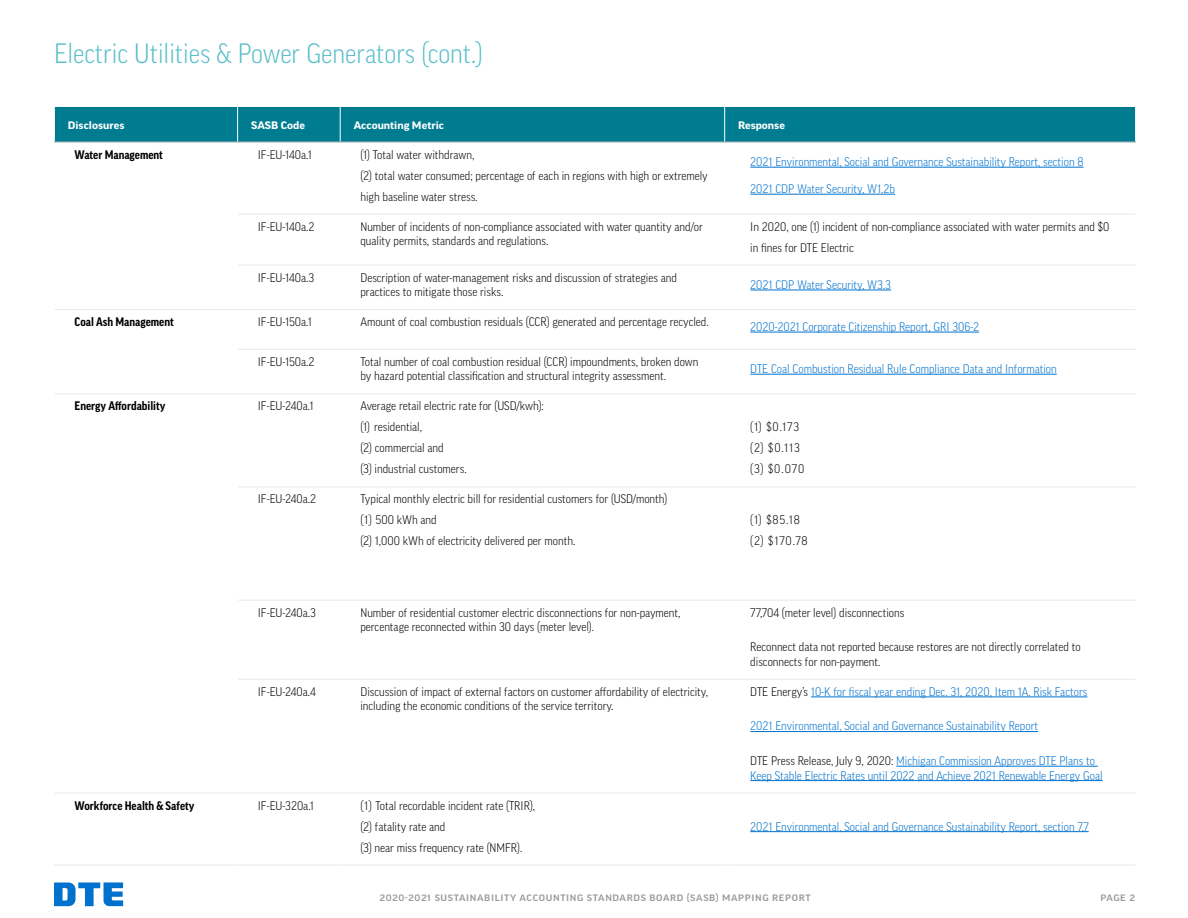
<style>
.page{position:relative;width:1188px;height:918px;background:#fff}
.page>*{position:absolute;margin:0;border:0;box-sizing:border-box;transform-origin:0 0}
.t1{font:300 27px "Good Pro Narr";color:#59bec9}
.t2{font:300 12px/21px "Good Pro Narr";color:#000}
.t3{font:300 12px/14.4px "Good Pro Narr";color:#0072ce}
.t4{font:700 12px "Good Pro Narr";color:#000}
.t5{font:300 12px/21px "Good Pro Narr";letter-spacing:.075em;color:#000}
.t6{font:700 expanded 10.5px "Good Pro";color:#fff}
.t7{font:500 expanded 9px "Good Pro";letter-spacing:.07em;color:#97999b}
.s1{color:#000}
</style>
<div class="page">
<svg style="left:54px;top:882px;width:69px;height:24px"></svg>
<svg style="left:54px;top:106px;width:1082px;height:37px;background:#0d8295"></svg>
<hr style="left:730px;top:142px;width:406px;height:1px;background:#b1b3b3">
<hr style="left:238px;top:214px;width:102px;height:1px;background:#e8e8e8">
<hr style="left:340px;top:214px;width:385px;height:1px;background:#e8e8e8">
<hr style="left:730px;top:214px;width:405px;height:1px;background:#e8e8e8">
<hr style="left:238px;top:265px;width:102px;height:1px;background:#e8e8e8">
<hr style="left:340px;top:265px;width:385px;height:1px;background:#e8e8e8">
<hr style="left:730px;top:265px;width:405px;height:1px;background:#e8e8e8">
<hr style="left:55px;top:309px;width:183px;height:1px;background:#e8e8e8">
<hr style="left:238px;top:309px;width:102px;height:1px;background:#e8e8e8">
<hr style="left:340px;top:309px;width:385px;height:1px;background:#e8e8e8">
<hr style="left:730px;top:309px;width:405px;height:1px;background:#e8e8e8">
<hr style="left:238px;top:349px;width:102px;height:1px;background:#e8e8e8">
<hr style="left:340px;top:349px;width:385px;height:1px;background:#e8e8e8">
<hr style="left:730px;top:349px;width:405px;height:1px;background:#e8e8e8">
<hr style="left:55px;top:393px;width:183px;height:1px;background:#e8e8e8">
<hr style="left:238px;top:393px;width:102px;height:1px;background:#e8e8e8">
<hr style="left:340px;top:393px;width:385px;height:1px;background:#e8e8e8">
<hr style="left:730px;top:393px;width:405px;height:1px;background:#e8e8e8">
<hr style="left:238px;top:486px;width:102px;height:1px;background:#e8e8e8">
<hr style="left:340px;top:486px;width:385px;height:1px;background:#e8e8e8">
<hr style="left:730px;top:486px;width:405px;height:1px;background:#e8e8e8">
<hr style="left:238px;top:600px;width:102px;height:1px;background:#e8e8e8">
<hr style="left:340px;top:600px;width:385px;height:1px;background:#e8e8e8">
<hr style="left:730px;top:600px;width:405px;height:1px;background:#e8e8e8">
<hr style="left:238px;top:679px;width:102px;height:1px;background:#e8e8e8">
<hr style="left:340px;top:679px;width:385px;height:1px;background:#e8e8e8">
<hr style="left:730px;top:679px;width:405px;height:1px;background:#e8e8e8">
<hr style="left:55px;top:793px;width:183px;height:1px;background:#e8e8e8">
<hr style="left:238px;top:793px;width:102px;height:1px;background:#e8e8e8">
<hr style="left:340px;top:793px;width:385px;height:1px;background:#e8e8e8">
<hr style="left:730px;top:793px;width:405px;height:1px;background:#e8e8e8">
<hr style="left:54px;top:865px;width:184px;height:1px;background:#e8e8e8">
<hr style="left:238px;top:865px;width:102px;height:1px;background:#e8e8e8">
<hr style="left:340px;top:865px;width:385px;height:1px;background:#e8e8e8">
<hr style="left:730px;top:865px;width:406px;height:1px;background:#e8e8e8">
<hr style="left:750px;top:167px;width:334px;height:1px;background:#0072ce">
<hr style="left:750px;top:194px;width:145px;height:1px;background:#0072ce">
<hr style="left:750px;top:290px;width:141px;height:1px;background:#0072ce">
<hr style="left:750px;top:332px;width:229px;height:1px;background:#0072ce">
<hr style="left:750px;top:374px;width:307px;height:1px;background:#0072ce">
<hr style="left:811px;top:697px;width:276px;height:1px;background:#0072ce">
<hr style="left:750px;top:731px;width:288px;height:1px;background:#0072ce">
<hr style="left:896px;top:766px;width:202px;height:1px;background:#0072ce">
<hr style="left:750px;top:780px;width:353px;height:1px;background:#0072ce">
<hr style="left:750px;top:831px;width:339px;height:1px;background:#0072ce">
<h1 class="t1" style="left:54px;top:38px;width:430px">Electric Utilities &amp; Power Generators (cont.)</h1>
<p class="t6" style="left:68px;top:119px;width:58px">Disclosures</p>
<p class="t6" style="left:251px;top:119px;width:56px">SASB Code</p>
<p class="t6" style="left:354px;top:119px;width:92px">Accounting Metric</p>
<p class="t6" style="left:738px;top:119px;width:48px">Response</p>
<p class="t4" style="left:75px;top:148px;width:90px">Water Management</p>
<p class="t2" style="left:258px;top:144px;width:55px">IF-EU-140a.1</p>
<p class="t2" style="left:360px;top:144px;width:349px">(1) Total water withdrawn,<br>(2) total water consumed; percentage of each in regions with high or extremely high baseline water stress.</p>
<p class="t3" style="left:750px;top:155px;width:335px">2021 Environmental, Social and Governance Sustainability Report, section 8</p>
<p class="t3" style="left:750px;top:182px;width:146px">2021 CDP Water Security, W1.2b</p>
<p class="t2" style="left:258px;top:216px;width:58px">IF-EU-140a.2</p>
<p class="t2" style="left:360px;top:219px;width:344px;line-height:14.4px">Number of incidents of non-compliance associated with water quantity and/or quality permits, standards and regulations.</p>
<p class="t2" style="left:750px;top:216px;width:360px">In 2020, one (1) incident of non-compliance associated with water permits and $0 in fines for DTE Electric</p>
<p class="t2" style="left:258px;top:267px;width:58px">IF-EU-140a.3</p>
<p class="t2" style="left:360px;top:270px;width:318px;line-height:14.4px">Description of water-management risks and discussion of strategies and practices to mitigate those risks.</p>
<p class="t3" style="left:750px;top:277px;width:142px">2021 CDP Water Security, W3.3</p>
<p class="t4" style="left:75px;top:315px;width:101px">Coal Ash Management</p>
<p class="t2" style="left:258px;top:311px;width:56px">IF-EU-150a.1</p>
<p class="t2" style="left:360px;top:311px;width:350px">Amount of coal combustion residuals (CCR) generated and percentage recycled.</p>
<p class="t3" style="left:750px;top:320px;width:230px">2020-2021 Corporate Citizenship Report, GRI 306-2</p>
<p class="t2" style="left:258px;top:351px;width:58px">IF-EU-150a.2</p>
<p class="t2" style="left:360px;top:354px;width:340px;line-height:14.4px">Total number of coal combustion residual (CCR) impoundments, broken down by hazard potential classification and structural integrity assessment.</p>
<p class="t3" style="left:750px;top:362px;width:308px">DTE Coal Combustion Residual Rule Compliance Data and Information</p>
<p class="t4" style="left:75px;top:399px;width:92px">Energy Affordability</p>
<p class="t2" style="left:258px;top:396px;width:57px">IF-EU-240a.1</p>
<p class="t2" style="left:360px;top:396px;width:185px">Average retail electric rate for (USD/kwh): (1) residential,<br>(2) commercial and<br>(3) industrial customers.</p>
<p class="t5" style="left:750px;top:417px;width:55px">(1) $0.173 (2) $0.113 (3) $0.070</p>
<p class="t2" style="left:258px;top:489px;width:60px">IF-EU-240a.2</p>
<p class="t2" style="left:360px;top:489px;width:308px">Typical monthly electric bill for residential customers for (USD/month) (1) 500 kWh and<br>(2) 1,000 kWh of electricity delivered per month.</p>
<p class="t2" style="left:750px;top:510px;width:59px">(1) $85.18 (2) $170.78</p>
<p class="t2" style="left:258px;top:602px;width:60px">IF-EU-240a.3</p>
<p class="t2" style="left:360px;top:605px;width:322px;line-height:14.4px">Number of residential customer electric disconnections for non-payment, percentage reconnected within 30 days (meter level).</p>
<p class="t2" style="left:750px;top:602px;width:155px">77,704 (meter level) disconnections</p>
<p class="t2" style="left:750px;top:640px;width:332px;line-height:14.4px">Reconnect data not reported because restores are not directly correlated to disconnects for non-payment.</p>
<p class="t2" style="left:258px;top:681px;width:59px">IF-EU-240a.4</p>
<p class="t2" style="left:360px;top:684px;width:349px;line-height:14.4px">Discussion of impact of external factors on customer affordability of electricity, including the economic conditions of the service territory.</p>
<p class="t3" style="left:750px;top:684px;width:339px"><span class="s1">DTE Energy’s</span> 10-K for fiscal year ending Dec. 31, 2020, Item 1A. Risk Factors</p>
<p class="t3" style="left:750px;top:719px;width:289px">2021 Environmental, Social and Governance Sustainability Report</p>
<p class="t3" style="left:750px;top:754px;width:354px"><span class="s1">DTE Press Release, July 9, 2020:</span> Michigan Commission Approves DTE Plans to<br>Keep Stable Electric Rates until 2022 and Achieve 2021 Renewable Energy Goal</p>
<p class="t4" style="left:75px;top:799px;width:121px">Workforce Health &amp; Safety</p>
<p class="t2" style="left:258px;top:795px;width:58px">IF-EU-320a.1</p>
<p class="t2" style="left:360px;top:795px;width:176px">(1) Total recordable incident rate (TRIR), (2) fatality rate and<br>(3) near miss frequency rate (NMFR).</p>
<p class="t3" style="left:750px;top:819px;width:340px">2021 Environmental, Social and Governance Sustainability Report, section 7.7</p>
<p class="t7" style="left:379px;top:893px;width:433px">2020-2021 SUSTAINABILITY ACCOUNTING STANDARDS BOARD (SASB) MAPPING REPORT</p>
<p class="t7" style="left:1100px;top:893px;width:36px">PAGE 2</p>
</div>
